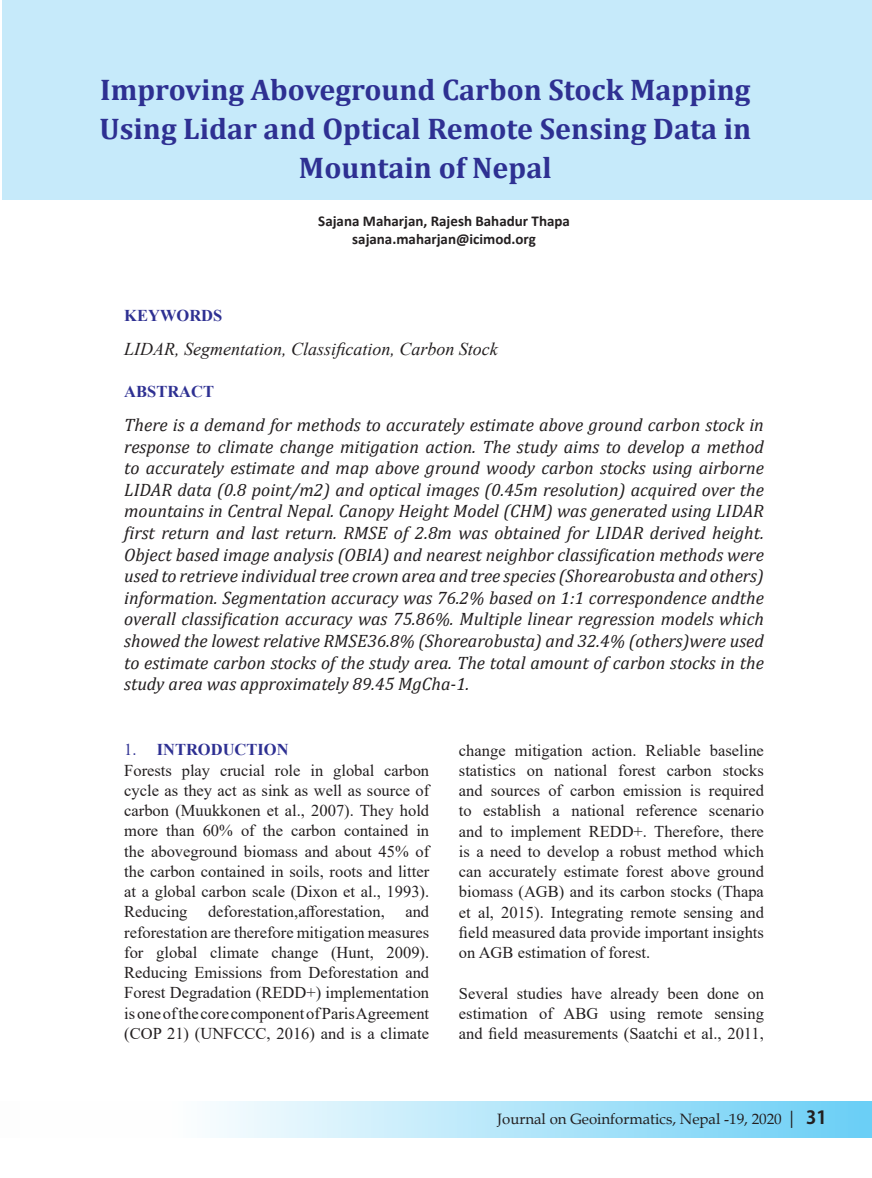
<style>
.page{position:relative;width:872px;height:1178px;background:#fff}
.page>*{position:absolute;margin:0;border:0;box-sizing:border-box;transform-origin:0 0}
.t1{font:700 30px/39px "Cambria";color:#2e3092;text-align:center}
.t2{font:italic 18px/21.6px "Cambria";color:#231f20;text-align:justify}
.t3{font:italic 18px "Times New Roman";color:#231f20}
.t4{font:16.5px/20.2px "Times New Roman";color:#231f20;text-align:justify}
.t5{font:700 16.5px "Times New Roman";color:#2e3092}
.t6{font:700 15px/18px "Calibri";color:#231f20;text-align:center}
.t7{font:15px "Book Antiqua";color:#231f20}
.s1{color:#2e3092}
.s2{font-weight:700;color:#2e3092}
.s3{font-size:18px}
.s4{font-family:"Koz Go Pr 6 N";font-weight:700;font-size:18px}
</style>
<div class="page">
<div style="left:0;top:1101px;width:872px;height:37px;background:linear-gradient(to right,#fff,#6fd0f6)"></div>
<div style="left:3px;top:0;width:869px;height:199px;background:#c6eafa"></div>
<h1 class="t1" style="left:99px;top:69px;width:653px">Improving Aboveground Carbon Stock Mapping<br>Using Lidar and Optical Remote Sensing Data in<br>Mountain of Nepal</h1>
<p class="t6" style="left:318px;top:212px;width:253px">Sajana Maharjan, Rajesh Bahadur Thapa sajana.maharjan@icimod.org</p>
<p class="t5" style="left:124px;top:304px;width:100px">KEYWORDS</p>
<p class="t3" style="left:124px;top:337px;width:375px">LIDAR, Segmentation, Classification, Carbon Stock</p>
<p class="t5" style="left:124px;top:379px;width:91px">ABSTRACT</p>
<p class="t2" style="left:124px;top:413px;width:641px">There is a demand for methods to accurately estimate above ground carbon stock in response to climate change mitigation action. The study aims to develop a method to accurately estimate and map above ground woody carbon stocks using airborne LIDAR data (0.8 point/m2) and optical images (0.45m resolution) acquired over the mountains in Central Nepal. Canopy Height Model (CHM) was generated using LIDAR first return and last return. RMSE of 2.8m was obtained for LIDAR derived height.<br>Object based image analysis (OBIA) and nearest neighbor classification methods were used to retrieve individual tree crown area and tree species (Shorearobusta and others) information. Segmentation accuracy was 76.2% based on 1:1 correspondence andthe overall classification accuracy was 75.86%. Multiple linear regression models which showed the lowest relative RMSE36.8% (Shorearobusta) and 32.4% (others)were used to estimate carbon stocks of the study area. The total amount of carbon stocks in the study area was approximately 89.45 MgCha-1.</p>
<p class="t4" style="left:124px;top:739px;width:306px;text-align:left"><span class="s1">1.</span> <span class="s2">INTRODUCTION<br></span>Forests play crucial role in global carbon cycle as they act as sink as well as source of carbon (Muukkonen et al., 2007). They hold more than 60% of the carbon contained in the aboveground biomass and about 45% of the carbon contained in soils, roots and litter at a global carbon scale (Dixon et al., 1993).<br>Reducing deforestation,afforestation, and reforestation are therefore mitigation measures for global climate change (Hunt, 2009).<br>Reducing Emissions from Deforestation and Forest Degradation (REDD+) implementation is one of the core component of Paris Agreement (COP 21) (UNFCCC, 2016) and is a climate</p>
<p class="t4" style="left:459px;top:739px;width:306px">change mitigation action. Reliable baseline statistics on national forest carbon stocks and sources of carbon emission is required to establish a national reference scenario and to implement REDD+. Therefore, there is a need to develop a robust method which can accurately estimate forest above ground biomass (AGB) and its carbon stocks (Thapa et al, 2015). Integrating remote sensing and field measured data provide important insights on AGB estimation of forest.</p>
<p class="t4" style="left:459px;top:982px;width:306px">Several studies have already been done on estimation of ABG using remote sensing and field measurements (Saatchi et al., 2011,</p>
<p class="t7" style="left:497px;top:1108px;width:331px">Journal on Geoinformatics, Nepal -19, 2020 <span class="s3">|</span> <span class="s4">31</span></p>
</div>
